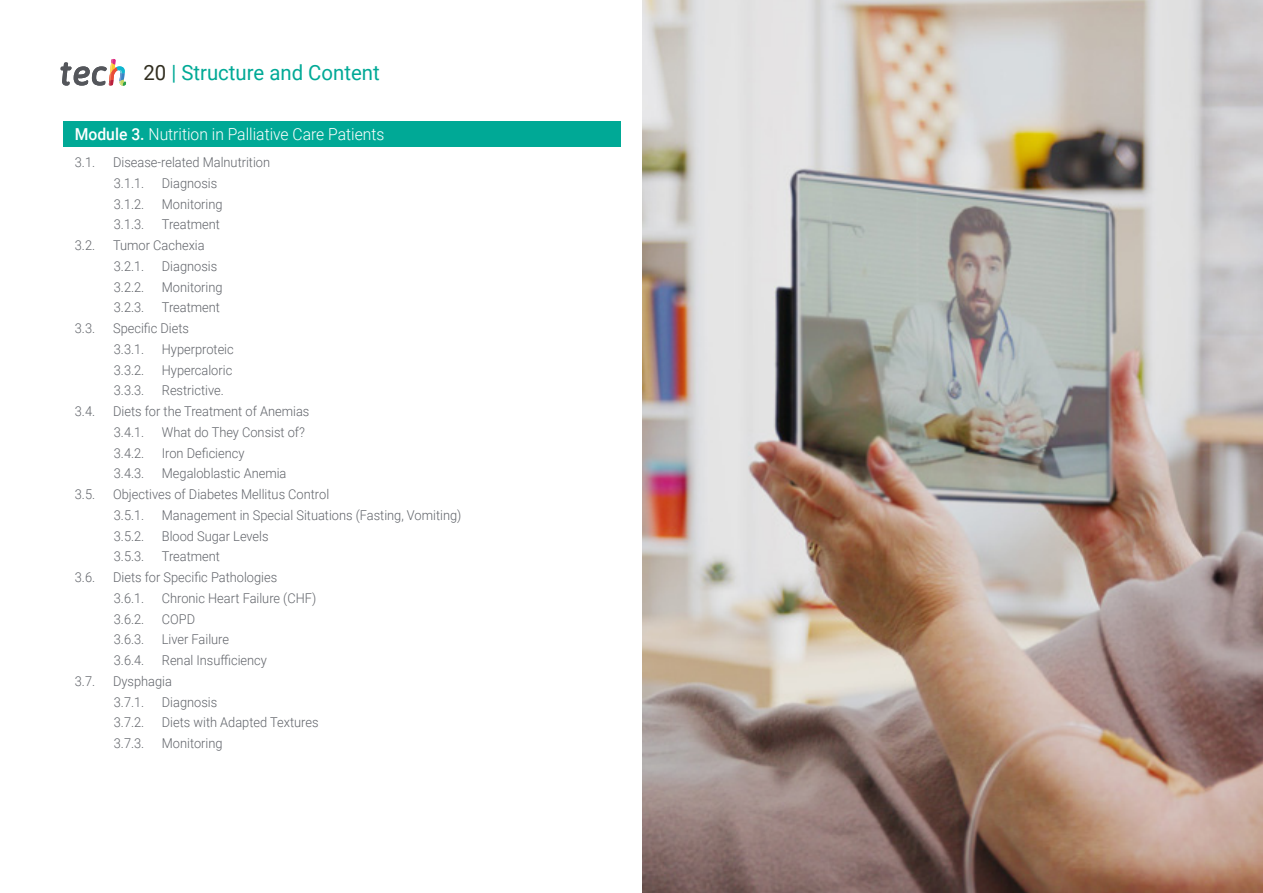
<style>
.page{position:relative;width:1263px;height:893px;background:#fff}
.page>*{position:absolute;margin:0;border:0;box-sizing:border-box;transform-origin:0 0}
.t1{font:21px "Roboto";color:#00a996}
.t2{font:300 16.5px "Roboto";color:#fff;scale:.95 1}
.t3{font:300 13.5px/20.7px "Roboto";color:#61646a;scale:.95 1}
.s1{color:#312e20}
.s2{font-weight:500}
</style>
<div class="page">
<img style="left:642px;top:0;width:621px;height:893px">
<div style="left:64px;top:121px;width:557px;height:25px;background:#00a996"></div>
<svg style="left:61px;top:59px;width:65px;height:27px"></svg>
<h1 class="t1" style="left:144px;top:57px;width:238px"><span class="s1">20</span> | Structure and Content</h1>
<p class="t2" style="left:75px;top:123px;width:327px"><span class="s2">Module 3.</span> Nutrition in Palliative Care Patients</p>
<p class="t3" style="left:75px;top:151px;width:23px">3.1.</p>
<p class="t3" style="left:113px;top:151px;width:167px">Disease-related Malnutrition<br>3.1.1.</p>
<p class="t3" style="left:162px;top:172px;width:60px">Diagnosis</p>
<p class="t3" style="left:114px;top:193px;width:34px">3.1.2.</p>
<p class="t3" style="left:162px;top:193px;width:65px">Monitoring</p>
<p class="t3" style="left:114px;top:214px;width:34px">3.1.3.</p>
<p class="t3" style="left:162px;top:214px;width:63px">Treatment</p>
<p class="t3" style="left:75px;top:234px;width:23px">3.2.</p>
<p class="t3" style="left:113px;top:234px;width:98px">Tumor Cachexia<br>3.2.1.</p>
<p class="t3" style="left:162px;top:255px;width:60px">Diagnosis</p>
<p class="t3" style="left:114px;top:276px;width:34px">3.2.2.</p>
<p class="t3" style="left:162px;top:276px;width:65px">Monitoring</p>
<p class="t3" style="left:114px;top:297px;width:34px">3.2.3.</p>
<p class="t3" style="left:162px;top:297px;width:63px">Treatment</p>
<p class="t3" style="left:75px;top:317px;width:23px">3.3.</p>
<p class="t3" style="left:113px;top:317px;width:81px">Specific Diets<br>3.3.1.</p>
<p class="t3" style="left:162px;top:338px;width:77px">Hyperproteic</p>
<p class="t3" style="left:114px;top:359px;width:34px">3.3.2.</p>
<p class="t3" style="left:162px;top:359px;width:76px">Hypercaloric</p>
<p class="t3" style="left:114px;top:380px;width:34px">3.3.3.</p>
<p class="t3" style="left:162px;top:380px;width:67px">Restrictive.</p>
<p class="t3" style="left:75px;top:400px;width:23px">3.4.</p>
<p class="t3" style="left:113px;top:400px;width:208px">Diets for the Treatment of Anemias<br>3.4.1.</p>
<p class="t3" style="left:162px;top:421px;width:152px">What do They Consist of?</p>
<p class="t3" style="left:114px;top:442px;width:34px">3.4.2.</p>
<p class="t3" style="left:162px;top:442px;width:89px">Iron Deficiency</p>
<p class="t3" style="left:114px;top:463px;width:34px">3.4.3.</p>
<p class="t3" style="left:162px;top:463px;width:133px">Megaloblastic Anemia</p>
<p class="t3" style="left:75px;top:483px;width:23px">3.5.</p>
<p class="t3" style="left:113px;top:483px;width:229px">Objectives of Diabetes Mellitus Control<br>3.5.1.</p>
<p class="t3" style="left:162px;top:504px;width:317px">Management in Special Situations (Fasting, Vomiting)</p>
<p class="t3" style="left:114px;top:525px;width:34px">3.5.2.</p>
<p class="t3" style="left:162px;top:525px;width:114px">Blood Sugar Levels</p>
<p class="t3" style="left:114px;top:546px;width:34px">3.5.3.</p>
<p class="t3" style="left:162px;top:546px;width:63px">Treatment</p>
<p class="t3" style="left:75px;top:566px;width:23px">3.6.</p>
<p class="t3" style="left:113px;top:566px;width:174px">Diets for Specific Pathologies<br>3.6.1.</p>
<p class="t3" style="left:162px;top:587px;width:164px">Chronic Heart Failure (CHF)</p>
<p class="t3" style="left:114px;top:608px;width:34px">3.6.2.</p>
<p class="t3" style="left:162px;top:608px;width:37px">COPD</p>
<p class="t3" style="left:114px;top:629px;width:34px">3.6.3.</p>
<p class="t3" style="left:162px;top:629px;width:72px">Liver Failure</p>
<p class="t3" style="left:114px;top:649px;width:34px">3.6.4.</p>
<p class="t3" style="left:162px;top:649px;width:112px">Renal Insufficiency</p>
<p class="t3" style="left:75px;top:670px;width:23px">3.7.</p>
<p class="t3" style="left:113px;top:670px;width:63px">Dysphagia<br>3.7.1.</p>
<p class="t3" style="left:162px;top:691px;width:60px">Diagnosis</p>
<p class="t3" style="left:114px;top:712px;width:34px">3.7.2.</p>
<p class="t3" style="left:162px;top:712px;width:166px">Diets with Adapted Textures</p>
<p class="t3" style="left:114px;top:732px;width:34px">3.7.3.</p>
<p class="t3" style="left:162px;top:732px;width:65px">Monitoring</p>
</div>
